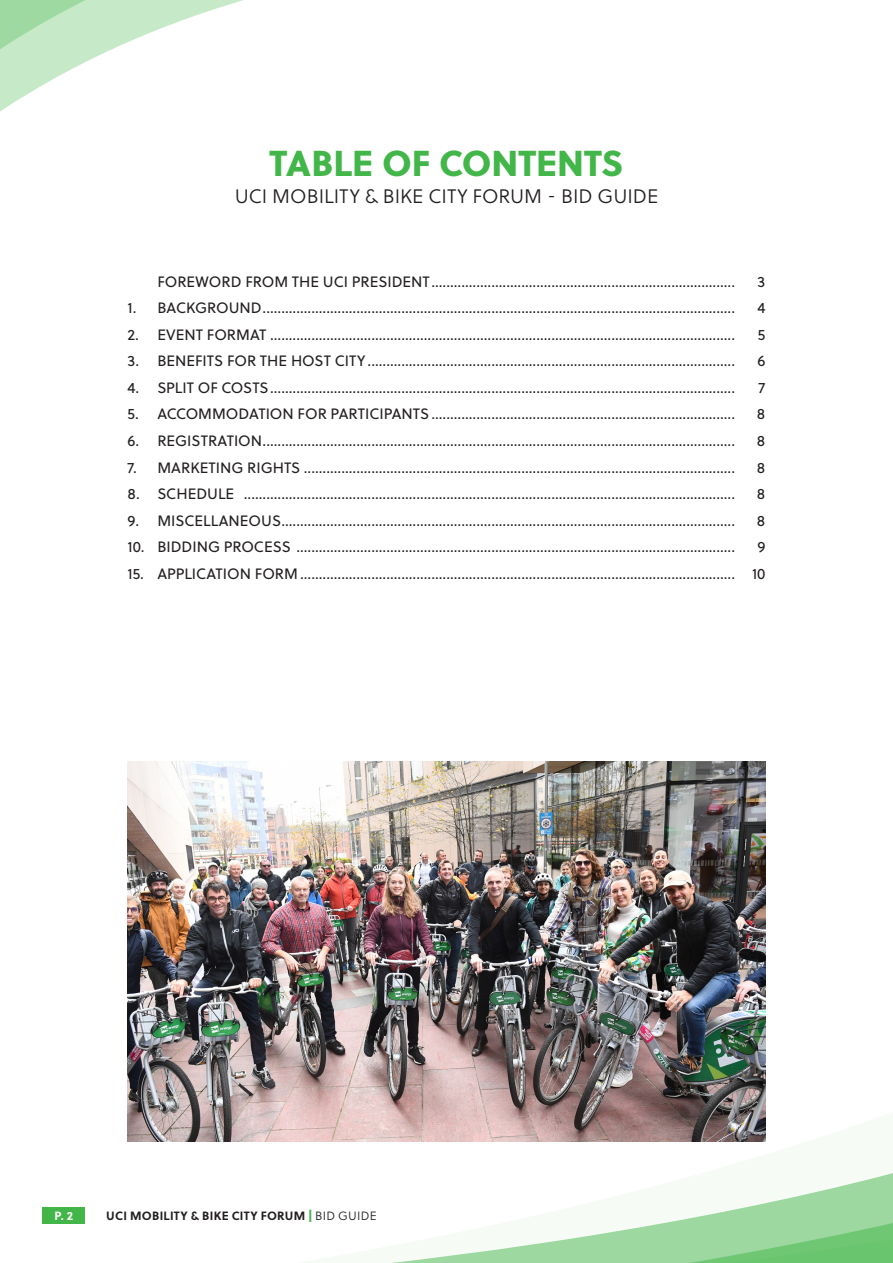
<style>
.page{position:relative;width:893px;height:1263px;background:#fff}
.page>*{position:absolute;margin:0;border:0;box-sizing:border-box;transform-origin:0 0}
.t1{font:36px "Soleil Xb";color:#42b649}
.t2{font:19.5px "Soleil Lt";color:#231f20}
.Paragraph_Style_1{font:15px "Soleil";color:#231f20}
.t3{font:700 12px "Soleil";letter-spacing:.025em;color:#231f20}
.t4{font:700 12px "Soleil";color:#fff}
.s1{font-family:"Soleil Xb";font-weight:400;color:#40ae49}
.s2{font-family:"Soleil Lt";font-weight:400}
</style>
<div class="page">
<svg style="left:0;top:0;width:243px;height:112px"></svg>
<svg style="left:42px;top:996px;width:851px;height:267px"></svg>
<div style="left:43px;top:1207px;width:42px;height:16px;background:#42b649"></div>
<img style="left:128px;top:761px;width:637px;height:381px">
<p class="t1" style="left:270px;top:135px;width:355px">TABLE OF CONTENTS</p>
<p class="t2" style="left:235px;top:182px;width:425px">UCI MOBILITY &amp; BIKE CITY FORUM - BID GUIDE</p>
<p class="Paragraph_Style_1" style="left:157px;top:271px;width:579px">FOREWORD FROM THE UCI PRESIDENT.................................................................................</p>
<p class="Paragraph_Style_1" style="left:758px;top:271px;width:9px">3</p>
<p class="Paragraph_Style_1" style="left:128px;top:297px;width:609px">1. BACKGROUND..............................................................................................................................</p>
<p class="Paragraph_Style_1" style="left:757px;top:297px;width:10px">4</p>
<p class="Paragraph_Style_1" style="left:128px;top:324px;width:609px">2. EVENT FORMAT ............................................................................................................................</p>
<p class="Paragraph_Style_1" style="left:758px;top:324px;width:9px">5</p>
<p class="Paragraph_Style_1" style="left:128px;top:350px;width:609px">3. BENEFITS FOR THE HOST CITY..................................................................................................</p>
<p class="Paragraph_Style_1" style="left:757px;top:350px;width:10px">6</p>
<p class="Paragraph_Style_1" style="left:128px;top:377px;width:609px">4. SPLIT OF COSTS............................................................................................................................</p>
<p class="Paragraph_Style_1" style="left:759px;top:377px;width:8px">7</p>
<p class="Paragraph_Style_1" style="left:128px;top:403px;width:609px">5. ACCOMMODATION FOR PARTICIPANTS.................................................................................</p>
<p class="Paragraph_Style_1" style="left:757px;top:403px;width:10px">8</p>
<p class="Paragraph_Style_1" style="left:128px;top:430px;width:609px">6. REGISTRATION..............................................................................................................................</p>
<p class="Paragraph_Style_1" style="left:757px;top:430px;width:10px">8</p>
<p class="Paragraph_Style_1" style="left:128px;top:456px;width:609px">7. MARKETING RIGHTS ...................................................................................................................</p>
<p class="Paragraph_Style_1" style="left:757px;top:456px;width:10px">8</p>
<p class="Paragraph_Style_1" style="left:128px;top:483px;width:609px">8. SCHEDULE ...................................................................................................................................</p>
<p class="Paragraph_Style_1" style="left:757px;top:483px;width:10px">8</p>
<p class="Paragraph_Style_1" style="left:128px;top:509px;width:609px">9. MISCELLANEOUS.........................................................................................................................</p>
<p class="Paragraph_Style_1" style="left:757px;top:509px;width:10px">8</p>
<p class="Paragraph_Style_1" style="left:128px;top:536px;width:609px">10. BIDDING PROCESS .....................................................................................................................</p>
<p class="Paragraph_Style_1" style="left:757px;top:536px;width:10px">9</p>
<p class="Paragraph_Style_1" style="left:128px;top:562px;width:639px">15. APPLICATION FORM.................................................................................................................... 10</p>
<p class="t4" style="left:54px;top:1206px;width:20px">P. 2</p>
<p class="t3" style="left:106px;top:1206px;width:272px">UCI MOBILITY &amp; BIKE CITY FORUM <span class="s1">|</span> <span class="s2">BID GUIDE</span></p>
</div>
